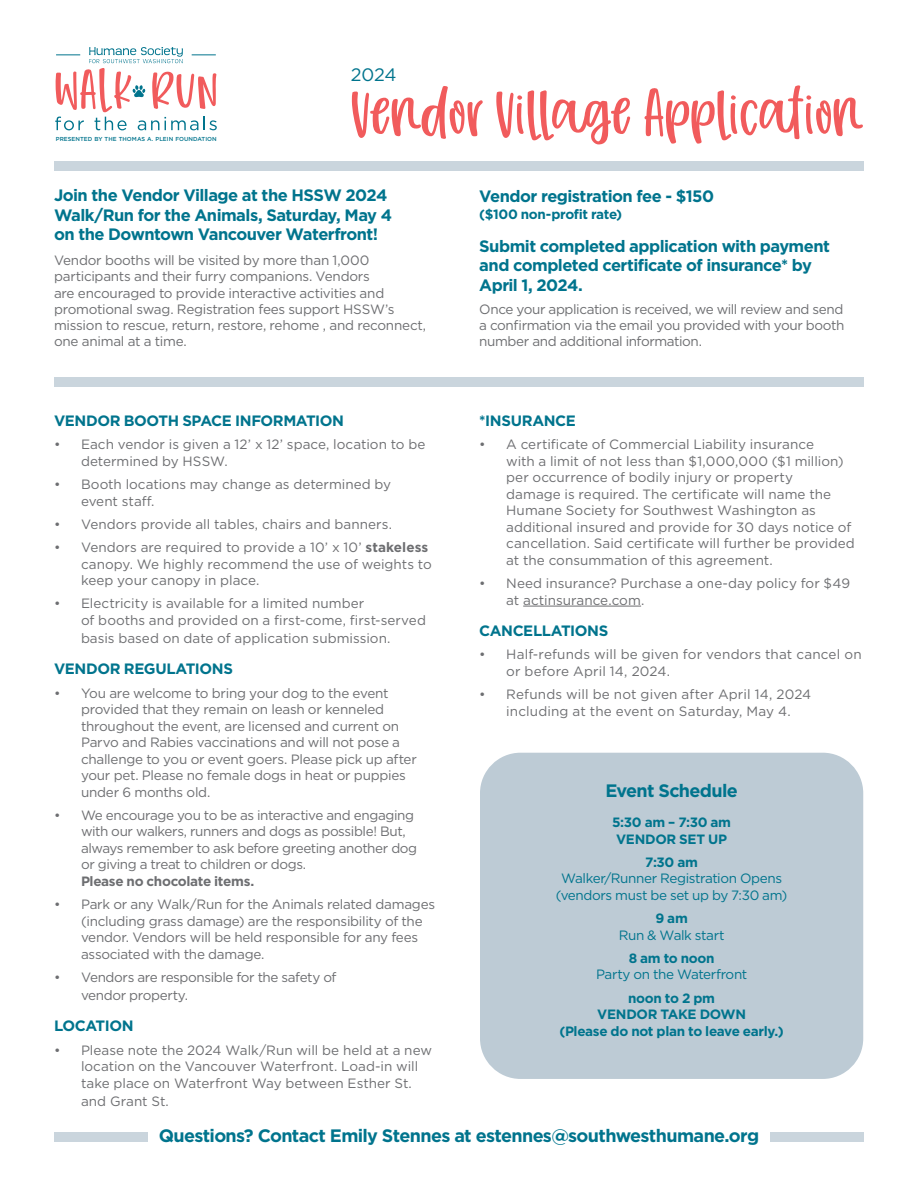
<style>
.page{position:relative;width:918px;height:1188px;background:#fff}
.page>*{position:absolute;margin:0;border:0;box-sizing:border-box;transform-origin:0 0}
.t1{font:75px "SS Joyfully";color:#f15b5c}
.t2{font:700 18px "Gotham";letter-spacing:-.035em;color:#00748d}
.t3{font:18px "Gotham";color:#00748d}
.t4{font:700 16.5px/19.8px "Gotham";letter-spacing:-.035em;color:#00748d}
.t5{font:700 15px "Gotham";letter-spacing:-.03em;color:#00748d}
.t6{font:13.5px/16.5px "Gotham";letter-spacing:-.015em;color:#6d6e71}
.t7{font:13.5px/16.5px "Gotham";letter-spacing:.01em;color:#6d6e71}
.t8{font:700 13.5px/16.5px "Gotham";letter-spacing:-.025em;color:#00748d}
.t9{font:13.5px/16.5px "Gotham";letter-spacing:-.03em;color:#00748d;text-align:center}
.t10{font:13.5px "Gotham";letter-spacing:.005em;color:#6d6e71}
.t11{font:700 13.5px "Gotham";letter-spacing:-.025em;color:#6d6e71}
.t12{font:500 5.7px "Gotham";letter-spacing:.01em;color:#00748d}
.s1{font-weight:700}
</style>
<div class="page">
<div style="left:54px;top:377px;width:810px;height:10px;background:#cad5dd"></div>
<div style="left:54px;top:1132px;width:94px;height:10px;background:#cad5dd"></div>
<div style="left:770px;top:1132px;width:94px;height:10px;background:#cad5dd"></div>
<hr style="left:523px;top:606px;width:118px;height:1px;background:#6d6e71">
<div style="left:480px;top:753px;width:383px;height:326px;background:#bdcbd5;border-radius:40px"></div>
<div style="left:54px;top:161px;width:810px;height:10px;background:#cad5dd"></div>
<svg style="left:55px;top:47px;width:162px;height:83px"></svg>
<p class="t12" style="left:56px;top:135px;width:162px">PRESENTED BY THE THOMAS A. PLEIN FOUNDATION</p>
<h2 class="t3" style="left:351px;top:63px;width:47px">2024</h2>
<h1 class="t1" style="left:351px;top:76px;width:514px">Vendor Village Application</h1>
<p class="t4" style="left:54px;top:185px;width:340px">Join the Vendor Village at the HSSW 2024<br>Walk/Run for the Animals, Saturday, May 4 on the Downtown Vancouver Waterfront!</p>
<p class="t6" style="left:54px;top:252px;width:374px">Vendor booths will be visited by more than 1,000 participants and their furry companions. Vendors<br>are encouraged to provide interactive activities and promotional swag. Registration fees support HSSW’s mission to rescue, return, restore, rehome , and reconnect, one animal at a time.</p>
<p class="t5" style="left:54px;top:412px;width:291px">VENDOR BOOTH SPACE INFORMATION</p>
<p class="t6" style="left:81px;top:436px;width:346px;text-indent:-27px">• Each vendor is given a 12’ x 12’ space, location to be determined by HSSW.</p>
<p class="t6" style="left:81px;top:476px;width:312px;text-indent:-27px">• Booth locations may change as determined by event staff.</p>
<p class="t10" style="left:54px;top:516px;width:339px">• Vendors provide all tables, chairs and banners.</p>
<p class="t6" style="left:81px;top:539px;width:352px;text-indent:-27px">• Vendors are required to provide a 10’ x 10’ <span class="s1">stakeless </span>canopy. We highly recommend the use of weights to keep your canopy in place.</p>
<p class="t6" style="left:81px;top:595px;width:346px;text-indent:-27px">• Electricity is available for a limited number<br>of booths and provided on a first-come, first-served</p>
<p class="t6" style="left:81px;top:630px;width:311px">basis based on date of application submission.</p>
<p class="t5" style="left:54px;top:661px;width:180px">VENDOR REGULATIONS</p>
<p class="t6" style="left:81px;top:684px;width:337px;text-indent:-27px">• You are welcome to bring your dog to the event provided that they remain on leash or kenneled throughout the event, are licensed and current on Parvo and Rabies vaccinations and will not pose a challenge to you or event goers. Please pick up after your pet. Please no female dogs in heat or puppies under 6 months old.</p>
<p class="t6" style="left:81px;top:807px;width:338px;text-indent:-27px">• We encourage you to be as interactive and engaging with our walkers, runners and dogs as possible! But, always remember to ask before greeting another dog or giving a treat to children or dogs.</p>
<p class="t11" style="left:81px;top:873px;width:175px">Please no chocolate items.</p>
<p class="t6" style="left:81px;top:896px;width:356px;text-indent:-27px">• Park or any Walk/Run for the Animals related damages (including grass damage) are the responsibility of the vendor. Vendors will be held responsible for any fees associated with the damage.</p>
<p class="t6" style="left:81px;top:968px;width:257px;line-height:18px;text-indent:-27px">• Vendors are responsible for the safety of vendor property.</p>
<p class="t5" style="left:54px;top:1018px;width:81px">LOCATION</p>
<p class="t6" style="left:81px;top:1041px;width:353px;text-indent:-27px">• Please note the 2024 Walk/Run will be held at a new location on the Vancouver Waterfront. Load-in will take place on Waterfront Way between Esther St.</p>
<p class="t10" style="left:81px;top:1092px;width:89px">and Grant St.</p>
<p class="t4" style="left:479px;top:186px;width:236px">Vendor registration fee - $150</p>
<p class="t8" style="left:479px;top:205px;width:144px">($100 non-profit rate)</p>
<p class="t4" style="left:479px;top:236px;width:352px">Submit completed application with payment and completed certificate of insurance* by<br>April 1, 2024.</p>
<p class="t6" style="left:479px;top:300px;width:367px;text-align:justify">Once your application is received, we will review and send a confirmation via the email you provided with your booth number and additional information.</p>
<p class="t5" style="left:479px;top:412px;width:98px">*INSURANCE</p>
<p class="t6" style="left:506px;top:436px;width:350px;text-indent:-27px">• A certificate of Commercial Liability insurance<br>with a limit of not less than $1,000,000 ($1 million) per occurrence of bodily injury or property<br>damage is required. The certificate will name the Humane Society for Southwest Washington as additional insured and provide for 30 days notice of cancellation. Said certificate will further be provided at the consummation of this agreement.</p>
<p class="t6" style="left:506px;top:575px;width:345px;text-indent:-27px">• Need insurance? Purchase a one-day policy for $49 at actinsurance.com.</p>
<p class="t5" style="left:479px;top:622px;width:131px">CANCELLATIONS</p>
<p class="t7" style="left:506px;top:646px;width:357px;text-indent:-27px">• Half-refunds will be given for vendors that cancel on or before April 14, 2024.</p>
<p class="t7" style="left:479px;top:686px;width:334px;text-align:center">• Refunds will be not given after April 14, 2024 including at the event on Saturday, May 4.</p>
<h2 class="t2" style="left:605px;top:780px;width:134px">Event Schedule</h2>
<p class="t8" style="left:612px;top:814px;width:121px">5:30 am – 7:30 am<br>VENDOR SET UP</p>
<p class="t8" style="left:645px;top:854px;width:54px">7:30 am</p>
<p class="t9" style="left:556px;top:870px;width:233px">Walker/Runner Registration Opens (vendors must be set up by 7:30 am)</p>
<p class="t8" style="left:655px;top:910px;width:34px">9 am</p>
<p class="t9" style="left:619px;top:926px;width:107px">Run &amp; Walk start</p>
<p class="t8" style="left:629px;top:950px;width:87px">8 am to noon</p>
<p class="t9" style="left:596px;top:966px;width:153px">Party on the Waterfront</p>
<p class="t8" style="left:560px;top:989px;width:226px;text-align:center">noon to 2 pm<br>VENDOR TAKE DOWN<br>(Please do not plan to leave early.)</p>
<h2 class="t2" style="left:159px;top:1125px;width:602px">Questions? Contact Emily Stennes at estennes@southwesthumane.org</h2>
</div>
